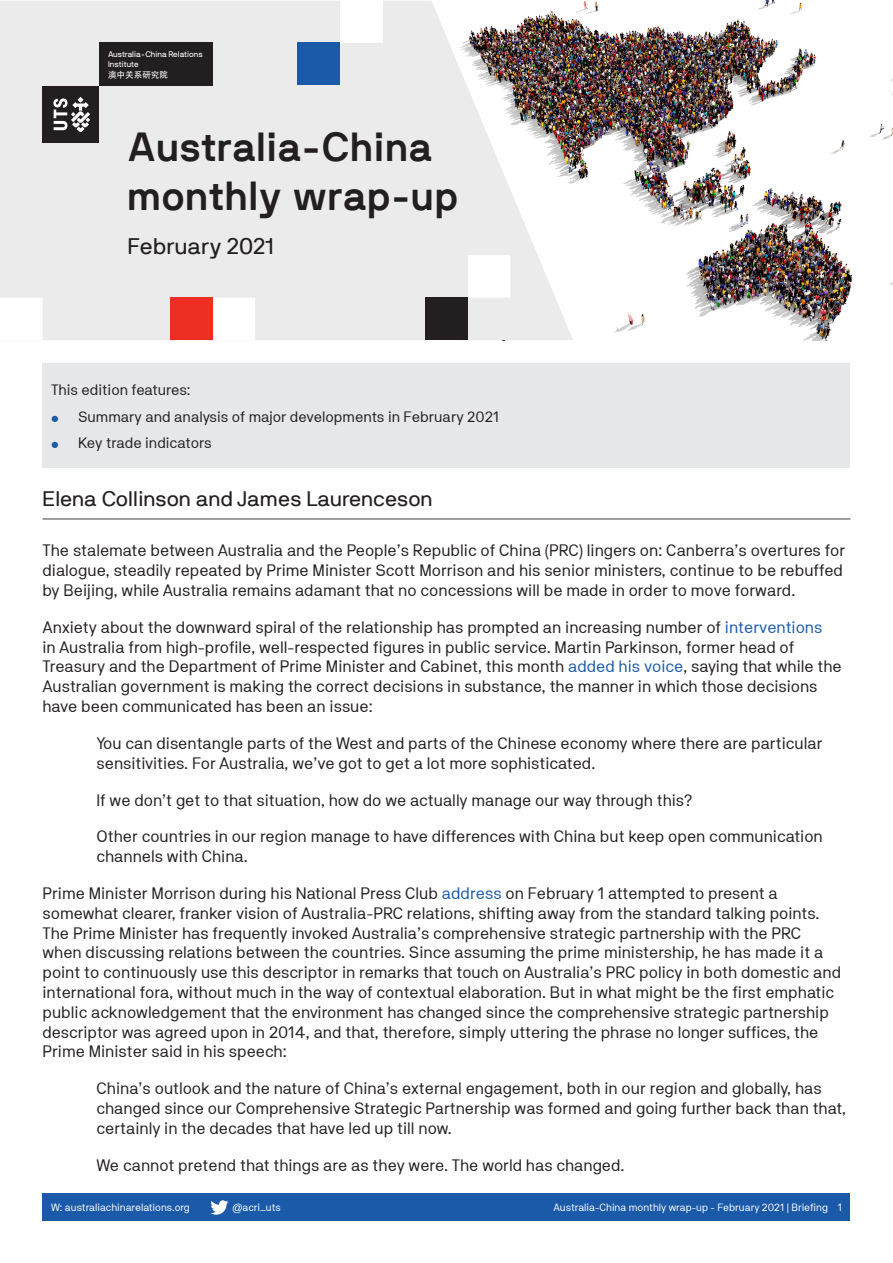
<style>
.page{position:relative;width:893px;height:1263px;background:#fff}
.page>*{position:absolute;margin:0;border:0;box-sizing:border-box;transform-origin:0 0}
.t1{font:700 40.5px/48.6px "NB International Pro";color:#231f20}
.t2{font:22.5px "NB International Pro";color:#231f20}
.Body_Copy_copy{font:21px "NB International Pro";color:#231f20}
.Body_Copy{font:16.5px/19.8px "NB Akademie Std";color:#231f20}
.Body_Copy-2{font:15px "NB Akademie Std";color:#231f20}
.t3{font:10.5px "NB Akademie Std";color:#fff}
.t4{font:8.55px "Adobe Heiti Std Regular G Bpc EUC H";color:#fff}
.t5{font:8.1px/9.8px "NB International Pro";color:#fff}
.s1{font-size:12px;color:#1b5aa9}
.s2{color:#1b5aa9}
</style>
<div class="page">
<div style="left:43px;top:1193px;width:807px;height:27px;background:#1b5aa9"></div>
<svg style="left:210px;top:1200px;width:18px;height:15px"></svg>
<div style="left:43px;top:364px;width:807px;height:104px;background:#e6e7e9"></div>
<img style="left:573px;top:1px;width:320px;height:339px">
<svg style="left:0;top:1px;width:573px;height:339px;fill:#ebebeb"></svg>
<hr style="left:43px;top:519px;width:807px;height:1px;background:#3e3e3f">
<div style="left:42px;top:86px;width:57px;height:56px;background:#231f20"></div>
<div style="left:99px;top:43px;width:114px;height:43px;background:#231f20"></div>
<svg style="left:53px;top:97px;width:37px;height:35px"></svg>
<div style="left:340px;top:0;width:43px;height:43px;background:#fff"></div>
<div style="left:298px;top:43px;width:42px;height:42px;background:#1b5aa9"></div>
<svg style="left:0;top:255px;width:510px;height:85px"></svg>
<div style="left:170px;top:298px;width:43px;height:42px;background:#ee2e22"></div>
<div style="left:425px;top:298px;width:43px;height:42px;background:#231f20"></div>
<p class="t5" style="left:108px;top:49px;width:96px">Australia-China Relations<br>Institute</p>
<p class="t4" style="left:108px;top:69px;width:62px">澳中关系研究院</p>
<p class="t1" style="left:128px;top:122px;width:333px">Australia-China monthly wrap-up</p>
<p class="t2" style="left:128px;top:233px;width:148px">February 2021</p>
<p class="Body_Copy-2" style="left:51px;top:381px;width:141px">This edition features:</p>
<p class="Body_Copy-2" style="left:51px;top:408px;width:449px"><span class="s1">•</span> Summary and analysis of major developments in February 2021</p>
<p class="Body_Copy-2" style="left:51px;top:434px;width:162px"><span class="s1">•</span> Key trade indicators</p>
<p class="Body_Copy_copy" style="left:43px;top:486px;width:392px">Elena Collinson and James Laurenceson</p>
<p class="Body_Copy" style="left:43px;top:541px;width:804px">The stalemate between Australia and the People’s Republic of China (PRC) lingers on: Canberra’s overtures for dialogue, steadily repeated by Prime Minister Scott Morrison and his senior ministers, continue to be rebuffed by Beijing, while Australia remains adamant that no concessions will be made in order to move forward.</p>
<p class="Body_Copy" style="left:43px;top:617px;width:801px">Anxiety about the downward spiral of the relationship has prompted an increasing number of <span class="s2">interventions<br></span>in Australia from high-profile, well-respected figures in public service. Martin Parkinson, former head of Treasury and the Department of Prime Minister and Cabinet, this month <span class="s2">added his voice</span>, saying that while the Australian government is making the correct decisions in substance, the manner in which those decisions have been communicated has been an issue:</p>
<p class="Body_Copy" style="left:97px;top:733px;width:727px">You can disentangle parts of the West and parts of the Chinese economy where there are particular sensitivities. For Australia, we’ve got to get a lot more sophisticated.</p>
<p class="Body_Copy" style="left:97px;top:790px;width:597px">If we don’t get to that situation, how do we actually manage our way through this?</p>
<p class="Body_Copy" style="left:97px;top:826px;width:728px">Other countries in our region manage to have differences with China but keep open communication channels with China.</p>
<p class="Body_Copy" style="left:43px;top:883px;width:800px">Prime Minister Morrison during his National Press Club <span class="s2">address</span> on February 1 attempted to present a somewhat clearer, franker vision of Australia-PRC relations, shifting away from the standard talking points.<br>The Prime Minister has frequently invoked Australia’s comprehensive strategic partnership with the PRC when discussing relations between the countries. Since assuming the prime ministership, he has made it a point to continuously use this descriptor in remarks that touch on Australia’s PRC policy in both domestic and international fora, without much in the way of contextual elaboration. But in what might be the first emphatic public acknowledgement that the environment has changed since the comprehensive strategic partnership descriptor was agreed upon in 2014, and that, therefore, simply uttering the phrase no longer suffices, the Prime Minister said in his speech:</p>
<p class="Body_Copy" style="left:97px;top:1078px;width:751px">China’s outlook and the nature of China’s external engagement, both in our region and globally, has changed since our Comprehensive Strategic Partnership was formed and going further back than that, certainly in the decades that have led up till now.</p>
<p class="Body_Copy" style="left:97px;top:1155px;width:529px">We cannot pretend that things are as they were. The world has changed.</p>
<p class="t3" style="left:51px;top:1201px;width:140px">W: australiachinarelations.org</p>
<p class="t3" style="left:233px;top:1201px;width:50px">@acri_uts</p>
<p class="t3" style="left:553px;top:1201px;width:290px">Australia-China monthly wrap-up - February 2021 | Briefing 1</p>
</div>
